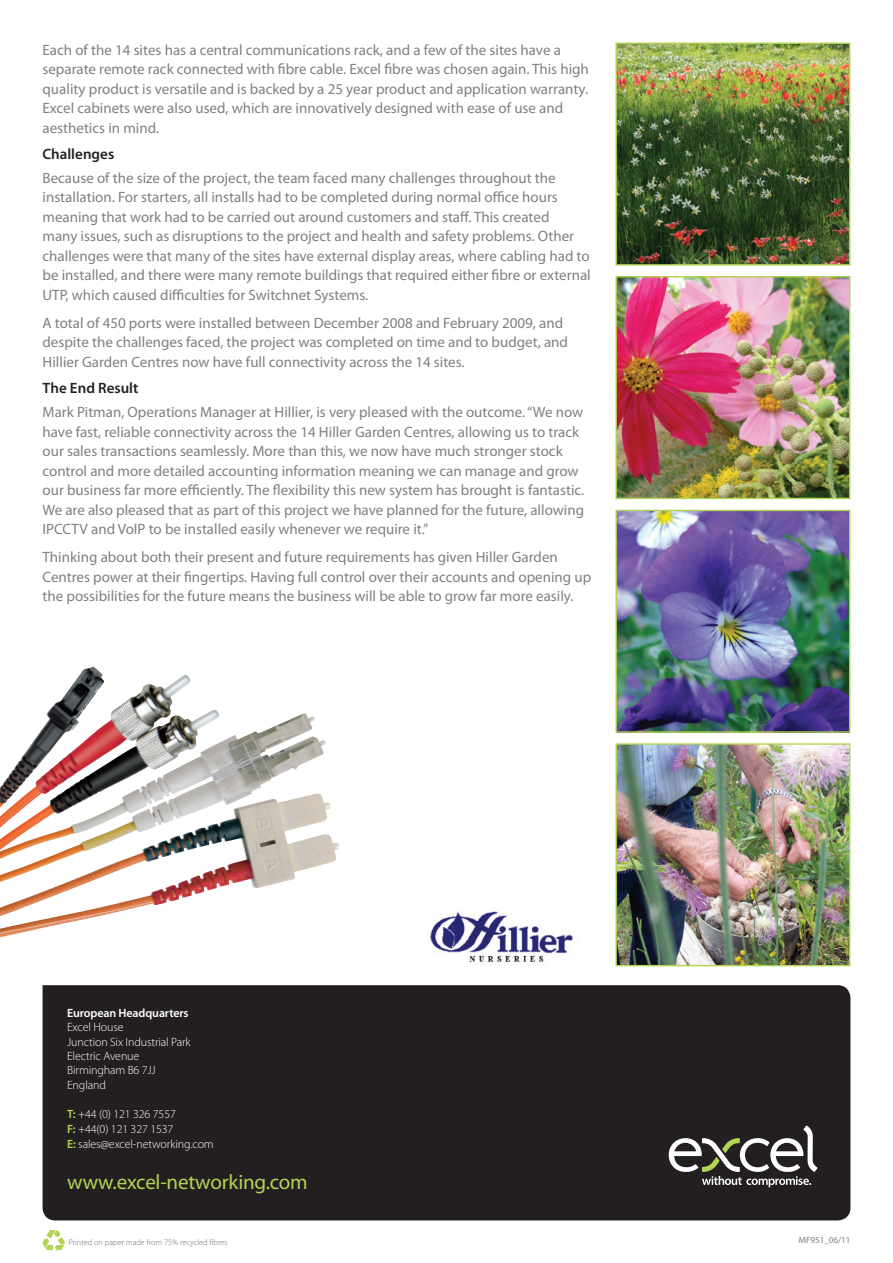
<style>
.page{position:relative;width:893px;height:1263px;background:#fff}
.page>*{position:absolute;margin:0;border:0;box-sizing:border-box;transform-origin:0 0}
.t1{font:21px "Myriad Pro";letter-spacing:-.01em;color:#b2d454}
.t2{font:15px/19.5px "Myriad Pro";color:#7e8083}
.t3{font:600 15px "Myriad Pro";color:#231f20}
.t4{font:300 12px/14.4px "Myriad Pro";letter-spacing:-.01em;color:#fff}
.t5{font:600 12px "Myriad Pro";letter-spacing:-.01em;color:#fff}
.t6{font:9px "Myriad Pro";color:#7e8083}
.t7{font:300 8.25px "Myriad Pro";color:#6c6d70}
.s1{font-weight:600;color:#b2d454}
</style>
<div class="page">
<div style="left:43px;top:985px;width:807px;height:235px;background:#231f20"></div>
<svg style="left:43px;top:1230px;width:22px;height:21px"></svg>
<svg style="left:669px;top:1125px;width:148px;height:62px"></svg>
<img style="left:0;top:793px;width:316px;height:145px">
<img style="left:79px;top:666px;width:24px;height:9px">
<img style="left:47px;top:675px;width:144px;height:38px">
<img style="left:0;top:713px;width:305px;height:169px">
<img style="left:617px;top:45px;width:231px;height:219px">
<div style="left:615px;top:43px;width:235px;height:223px;border:1px solid #b2d454"></div>
<img style="left:617px;top:278px;width:231px;height:219px">
<div style="left:615px;top:276px;width:235px;height:223px;border:1px solid #b2d454"></div>
<img style="left:617px;top:512px;width:231px;height:219px">
<div style="left:615px;top:510px;width:235px;height:223px;border:1px solid #b2d454"></div>
<img style="left:617px;top:745px;width:231px;height:219px">
<div style="left:615px;top:743px;width:235px;height:223px;border:1px solid #b2d454"></div>
<img style="left:430px;top:911px;width:143px;height:51px">
<p class="t2" style="left:43px;top:40px;width:548px">Each of the 14 sites has a central communications rack, and a few of the sites have a separate remote rack connected with fibre cable. Excel fibre was chosen again. This high quality product is versatile and is backed by a 25 year product and application warranty.<br>Excel cabinets were also used, which are innovatively designed with ease of use and aesthetics in mind.</p>
<p class="t3" style="left:43px;top:146px;width:73px">Challenges</p>
<p class="t2" style="left:43px;top:168px;width:550px">Because of the size of the project, the team faced many challenges throughout the installation. For starters, all installs had to be completed during normal office hours meaning that work had to be carried out around customers and staff. This created<br>many issues, such as disruptions to the project and health and safety problems. Other challenges were that many of the sites have external display areas, where cabling had to be installed, and there were many remote buildings that required either fibre or external UTP, which caused difficulties for Switchnet Systems.</p>
<p class="t2" style="left:43px;top:313px;width:527px">A total of 450 ports were installed between December 2008 and February 2009, and despite the challenges faced, the project was completed on time and to budget, and<br>Hillier Garden Centres now have full connectivity across the 14 sites.</p>
<p class="t3" style="left:43px;top:380px;width:97px">The End Result</p>
<p class="t2" style="left:43px;top:403px;width:543px">Mark Pitman, Operations Manager at Hillier, is very pleased with the outcome. “We now have fast, reliable connectivity across the 14 Hiller Garden Centres, allowing us to track our sales transactions seamlessly. More than this, we now have much stronger stock control and more detailed accounting information meaning we can manage and grow our business far more efficiently. The flexibility this new system has brought is fantastic.<br>We are also pleased that as part of this project we have planned for the future, allowing IPCCTV and VoIP to be installed easily whenever we require it.”</p>
<p class="t2" style="left:43px;top:548px;width:550px">Thinking about both their present and future requirements has given Hiller Garden<br>Centres power at their fingertips. Having full control over their accounts and opening up the possibilities for the future means the business will be able to grow far more easily.</p>
<p class="t5" style="left:67px;top:1006px;width:123px">European Headquarters</p>
<p class="t4" style="left:67px;top:1020px;width:125px">Excel House<br>Junction Six Industrial Park<br>Electric Avenue<br>Birmingham B6 7JJ<br>England</p>
<p class="t4" style="left:67px;top:1107px;width:148px;line-height:15px"><span class="s1">T:</span> +44 (0) 121 326 7557<br><span class="s1">F:</span> +44(0) 121 327 1537<br><span class="s1">E:</span> sales@excel-networking.com</p>
<h1 class="t1" style="left:67px;top:1171px;width:242px">www.excel-networking.com</h1>
<p class="t7" style="left:69px;top:1237px;width:160px">Printed on paper made from 75% recycled fibres</p>
<p class="t6" style="left:799px;top:1235px;width:53px">MF951_06/11</p>
</div>
